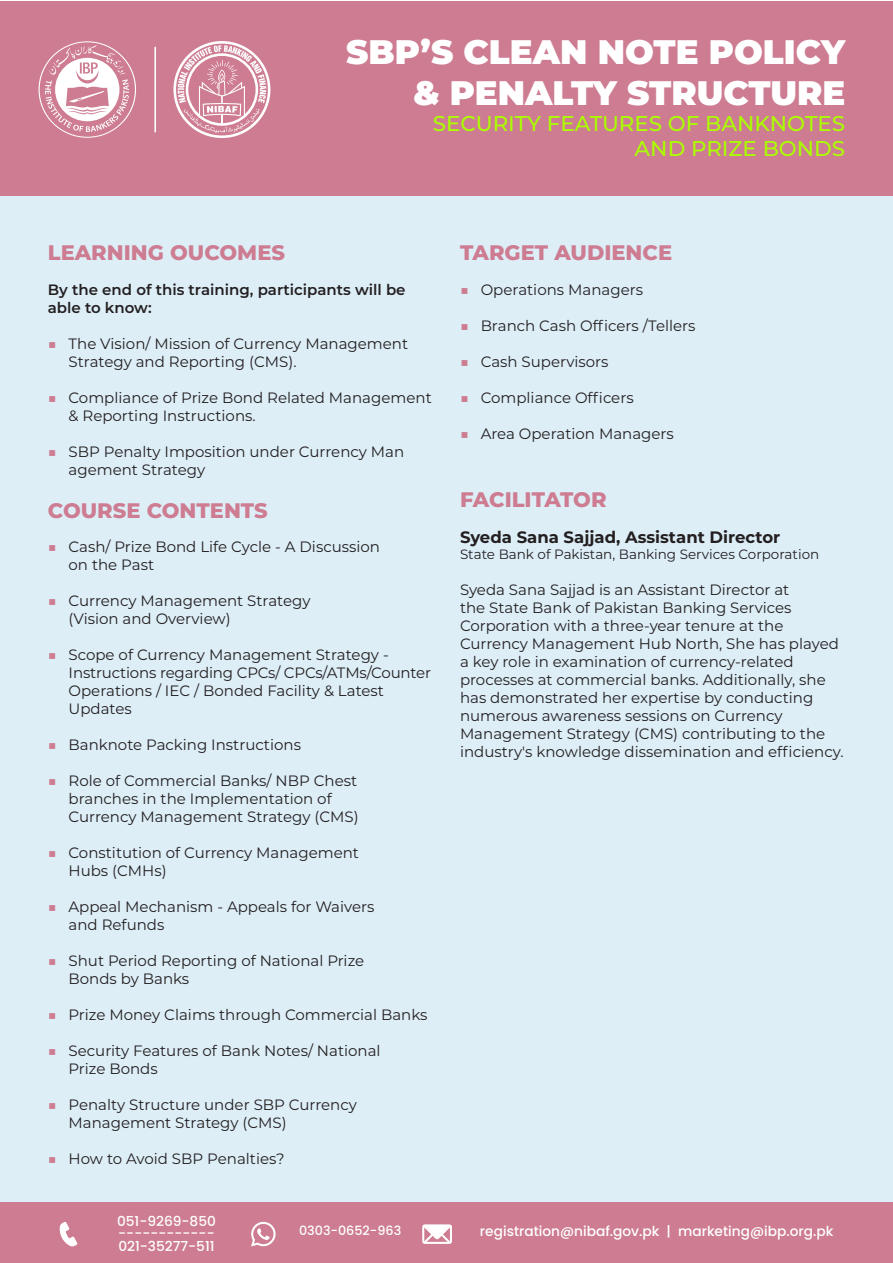
<style>
.page{position:relative;width:893px;height:1263px;background:#fff}
.page>*{position:absolute;margin:0;border:0;box-sizing:border-box;transform-origin:0 0}
.t1{font:900 34.05px/40.8px "Montserrat";color:#fff;text-align:right}
.t2{font:500 21.45px/25.7px "Montserrat";color:#af0;text-align:right}
.t3{font:800 21px "Montserrat";color:#cd7c91}
.t4{font:700 16.5px "Montserrat";color:#231f20}
.t5{font:15px/18px "Montserrat";color:#231f20}
.t6{font:600 15px/18px "Montserrat";color:#231f20}
.t7{font:500 13.8px/12.5px "Poppins";color:#fff;text-align:justify}
.t8{font:13.5px "Montserrat";color:#231f20}
.t9{font:500 12.75px "Poppins";color:#fff}
.s1{color:#cd7c91}
</style>
<div class="page">
<div style="left:0;top:196px;width:893px;height:1067px;background:#ddeef7"></div>
<div style="left:0;top:2px;width:893px;height:194px;background:#cd7c91"></div>
<div style="left:0;top:1202px;width:893px;height:61px;background:#cd7c91"></div>
<svg style="left:251px;top:1222px;width:25px;height:24px"></svg>
<svg style="left:59px;top:1222px;width:18px;height:24px"></svg>
<svg style="left:422px;top:1224px;width:30px;height:20px"></svg>
<svg style="left:39px;top:41px;width:97px;height:97px"></svg>
<hr style="left:154px;top:47px;width:2px;height:85px;background:#fff">
<svg style="left:173px;top:41px;width:97px;height:97px"></svg>
<h1 class="t1" style="left:346px;top:30px;width:501px">SBP’S CLEAN NOTE POLICY &amp; PENALTY STRUCTURE</h1>
<h2 class="t2" style="left:433px;top:109px;width:414px">SECURITY FEATURES OF BANKNOTES<br>AND PRIZE BONDS</h2>
<h3 class="t3" style="left:48px;top:238px;width:239px">LEARNING OUCOMES</h3>
<p class="t6" style="left:48px;top:280px;width:359px">By the end of this training, participants will be able to know:</p>
<p class="t5" style="left:69px;top:334px;width:341px;text-indent:-21px"><span class="s1">■</span> The Vision/ Mission of Currency Management<br>Strategy and Reporting (CMS).</p>
<p class="t5" style="left:69px;top:388px;width:365px;text-indent:-21px"><span class="s1">■</span> Compliance of Prize Bond Related Management &amp; Reporting Instructions.</p>
<p class="t5" style="left:69px;top:442px;width:337px;text-indent:-21px"><span class="s1">■</span> SBP Penalty Imposition under Currency Man agement Strategy</p>
<h3 class="t3" style="left:48px;top:495px;width:221px">COURSE CONTENTS</h3>
<p class="t5" style="left:69px;top:537px;width:313px;text-indent:-21px"><span class="s1">■</span> Cash/ Prize Bond Life Cycle - A Discussion on the Past</p>
<p class="t5" style="left:69px;top:591px;width:244px;text-indent:-21px"><span class="s1">■</span> Currency Management Strategy (Vision and Overview)</p>
<p class="t5" style="left:69px;top:645px;width:364px;text-indent:-21px"><span class="s1">■</span> Scope of Currency Management Strategy - Instructions regarding CPCs/ CPCs/ATMs/Counter Operations / IEC / Bonded Facility &amp; Latest Updates</p>
<p class="t5" style="left:48px;top:735px;width:255px"><span class="s1">■</span> Banknote Packing Instructions</p>
<p class="t5" style="left:69px;top:771px;width:292px;text-indent:-21px"><span class="s1">■</span> Role of Commercial Banks/ NBP Chest branches in the Implementation of<br>Currency Management Strategy (CMS)</p>
<p class="t5" style="left:69px;top:843px;width:292px;text-indent:-21px"><span class="s1">■</span> Constitution of Currency Management<br>Hubs (CMHs)</p>
<p class="t5" style="left:69px;top:897px;width:307px;text-indent:-21px"><span class="s1">■</span> Appeal Mechanism - Appeals for Waivers and Refunds</p>
<p class="t5" style="left:69px;top:951px;width:297px;text-indent:-21px"><span class="s1">■</span> Shut Period Reporting of National Prize<br>Bonds by Banks</p>
<p class="t5" style="left:48px;top:1005px;width:381px"><span class="s1">■</span> Prize Money Claims through Commercial Banks</p>
<p class="t5" style="left:69px;top:1041px;width:314px;text-indent:-21px"><span class="s1">■</span> Security Features of Bank Notes/ National<br>Prize Bonds</p>
<p class="t5" style="left:69px;top:1095px;width:290px;text-indent:-21px"><span class="s1">■</span> Penalty Structure under SBP Currency<br>Management Strategy (CMS)</p>
<p class="t5" style="left:48px;top:1149px;width:238px"><span class="s1">■</span> How to Avoid SBP Penalties?</p>
<h3 class="t3" style="left:460px;top:238px;width:214px">TARGET AUDIENCE</h3>
<p class="t5" style="left:460px;top:280px;width:185px"><span class="s1">■</span> Operations Managers</p>
<p class="t5" style="left:460px;top:316px;width:237px"><span class="s1">■</span> Branch Cash Officers /Tellers</p>
<p class="t5" style="left:460px;top:352px;width:150px"><span class="s1">■</span> Cash Supervisors</p>
<p class="t5" style="left:460px;top:388px;width:175px"><span class="s1">■</span> Compliance Officers</p>
<p class="t5" style="left:460px;top:424px;width:215px"><span class="s1">■</span> Area Operation Managers</p>
<h3 class="t3" style="left:460px;top:484px;width:148px">FACILITATOR</h3>
<p class="t4" style="left:460px;top:525px;width:322px">Syeda Sana Sajjad, Assistant Director</p>
<p class="t8" style="left:460px;top:545px;width:361px">State Bank of Pakistan, Banking Services Corporation</p>
<p class="t5" style="left:460px;top:580px;width:385px">Syeda Sana Sajjad is an Assistant Director at<br>the State Bank of Pakistan Banking Services Corporation with a three-year tenure at the Currency Management Hub North, She has played a key role in examination of currency-related processes at commercial banks. Additionally, she has demonstrated her expertise by conducting numerous awareness sessions on Currency Management Strategy (CMS) contributing to the industry's knowledge dissemination and efficiency.</p>
<p class="t7" style="left:117px;top:1215px;width:100px">051-9269-850 ------------ 021-35277-511</p>
<p class="t7" style="left:480px;top:1225px;width:355px">registration@nibaf.gov.pk | marketing@ibp.org.pk</p>
<p class="t9" style="left:299px;top:1223px;width:104px">0303-0652-963</p>
</div>
